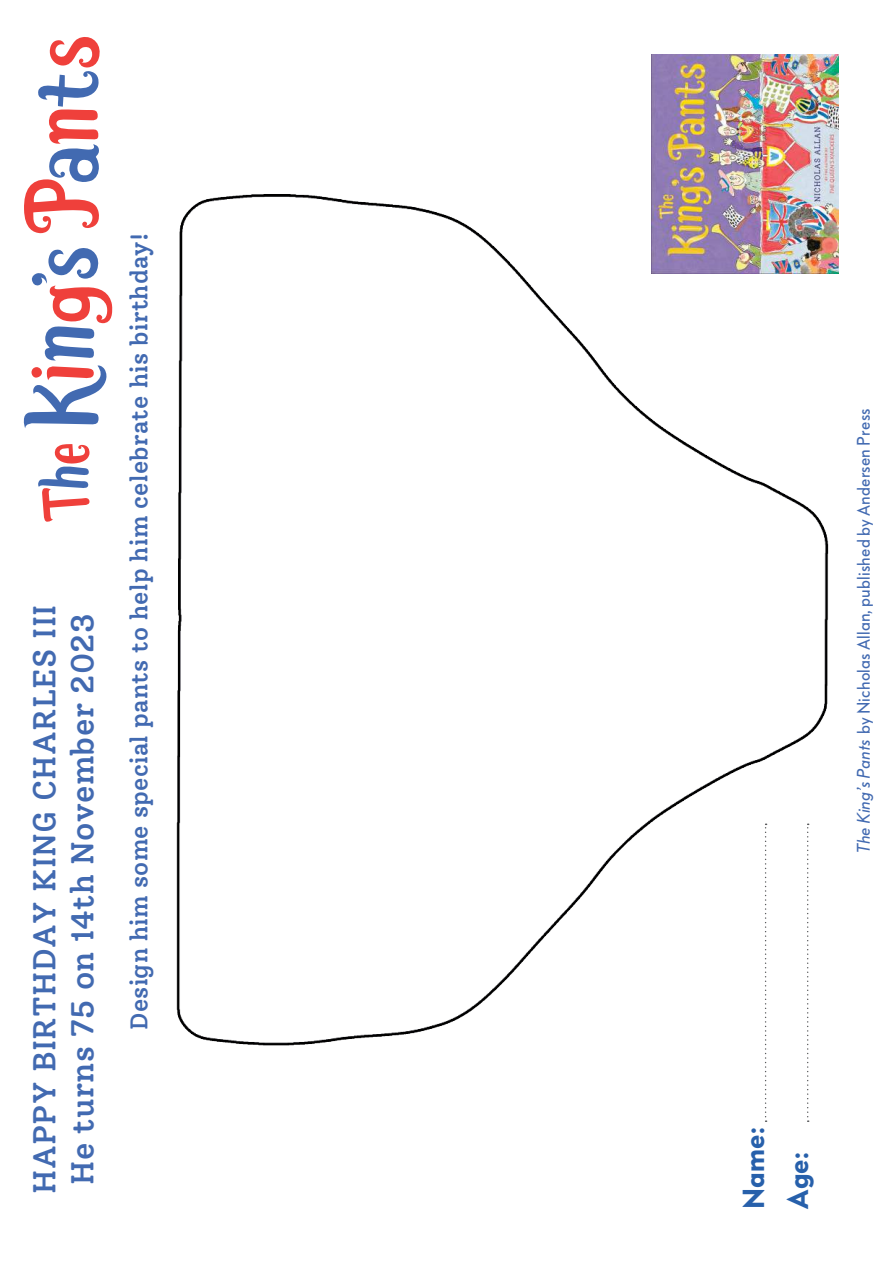
<style>
.page{position:relative;width:893px;height:1263px;background:#fff}
.page>*{position:absolute;margin:0;border:0;box-sizing:border-box;transform-origin:0 0}
.t1{font:500 31.5px/37.8px "Solway";letter-spacing:.01em;color:#426ab1}
.t2{font:600 30px/43.8px "Bauer Grotesk OT";letter-spacing:.01em;color:#2760ab}
.t3{font:500 24px "Solway";letter-spacing:.01em;color:#426ab1}
.t4{font:18px "Bauer Grotesk OT";letter-spacing:.01em;color:#426ab1}
.s1{font-style:italic}
</style>
<div class="page">
<img style="left:176px;top:194px;width:663px;height:852px">
<svg style="left:765px;top:823px;width:2px;height:299px"></svg>
<svg style="left:807px;top:823px;width:2px;height:299px"></svg>
<svg style="left:38px;top:444px;width:52px;height:78px"></svg>
<svg style="left:23px;top:248px;width:90px;height:180px"></svg>
<svg style="left:24px;top:37px;width:76px;height:196px"></svg>
<img style="left:651px;top:54px;width:188px;height:219px">
<h1 class="t1" style="left:29px;top:1194px;width:591px;rotate:-90deg">HAPPY BIRTHDAY KING CHARLES III<br>He turns 75 on 14th November 2023</h1>
<p class="t3" style="left:129px;top:1030px;width:799px;rotate:-90deg">Design him some special pants to help him celebrate his birthday!</p>
<p class="t4" style="left:856px;top:854px;width:447px;rotate:-90deg"><span class="s1">The King’s Pants</span> by Nicholas Allan, published by Andersen Press</p>
<p class="t2" style="left:734px;top:1209px;width:83px;rotate:-90deg">Name:<br>Age:</p>
</div>
